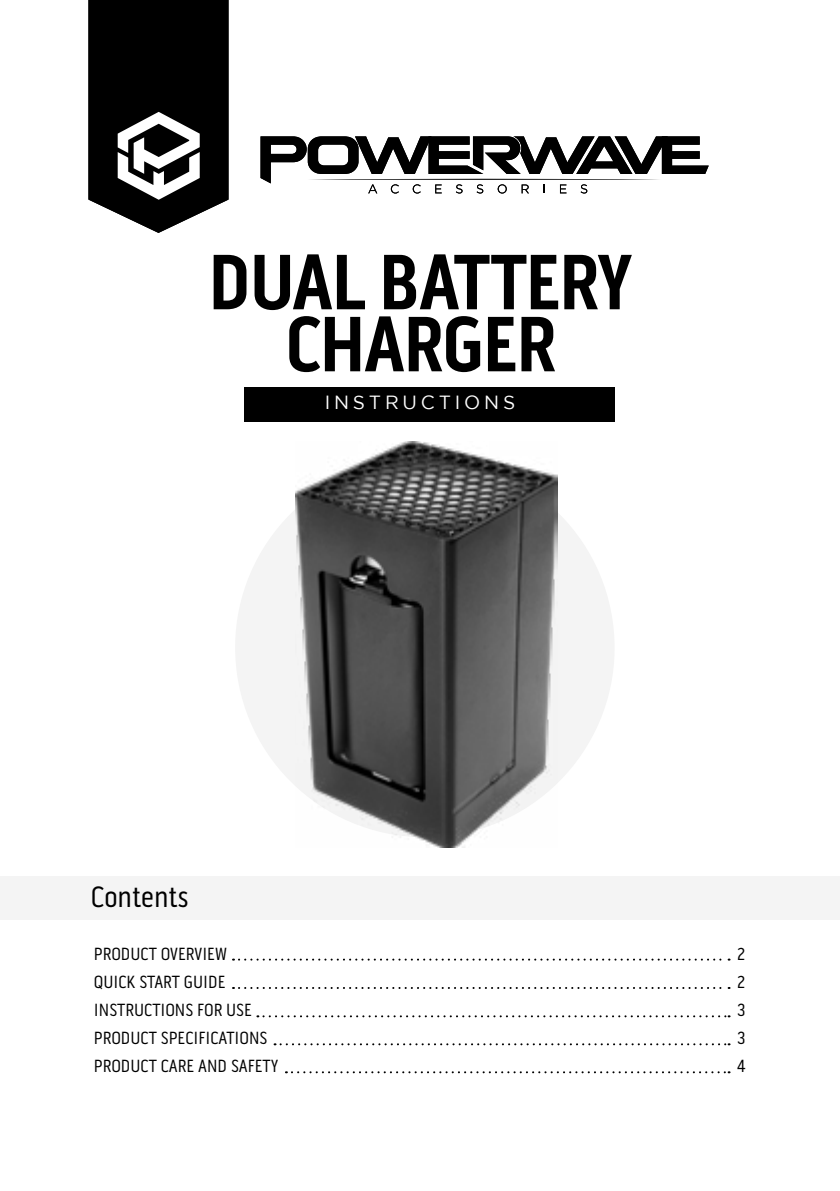
<style>
.page{position:relative;width:840px;height:1191px;background:#fff}
.page>*{position:absolute;margin:0;border:0;box-sizing:border-box;transform-origin:0 0}
.t1{font:700 80px/62px "Pill Gothic 300 mg";letter-spacing:-.025em;color:#000;text-align:center}
.t2{font:30px "Pill Gothic 300 mg";color:#000}
.t3{font:19px "Gotham";letter-spacing:.2em;color:#fff}
.t4{font:18px/28px "Pill Gothic 300 mg";color:#000}
</style>
<div class="page">
<div style="left:244px;top:387px;width:370px;height:34px;background:#000"></div>
<svg style="left:236px;top:474px;width:378px;height:311px;fill:#f4f4f4"></svg>
<svg style="left:88px;top:0;width:140px;height:233px"></svg>
<svg style="left:260px;top:136px;width:448px;height:57px"></svg>
<div style="left:0;top:876px;width:839px;height:43px;background:#f4f4f4"></div>
<svg style="left:233px;top:958px;width:496px;height:2px"></svg>
<svg style="left:257px;top:1015px;width:472px;height:2px"></svg>
<svg style="left:233px;top:987px;width:496px;height:2px"></svg>
<svg style="left:274px;top:1043px;width:455px;height:2px"></svg>
<svg style="left:286px;top:1071px;width:443px;height:2px"></svg>
<img style="left:295px;top:442px;width:261px;height:406px">
<h1 class="t1" style="left:208px;top:252px;width:426px">DUAL BATTERY<br>CHARGER</h1>
<p class="t3" style="left:324px;top:392px;width:192px">INSTRUCTIONS</p>
<h2 class="t2" style="left:91px;top:879px;width:99px">Contents</h2>
<p class="t4" style="left:94px;top:940px;width:186px">PRODUCT OVERVIEW<br>QUICK START GUIDE<br>INSTRUCTIONS FOR USE<br>PRODUCT SPECIFICATIONS<br>PRODUCT CARE AND SAFETY</p>
<p class="t4" style="left:736px;top:940px;width:10px;text-align:justify">2<br>2<br>3<br>3<br>4</p>
</div>
